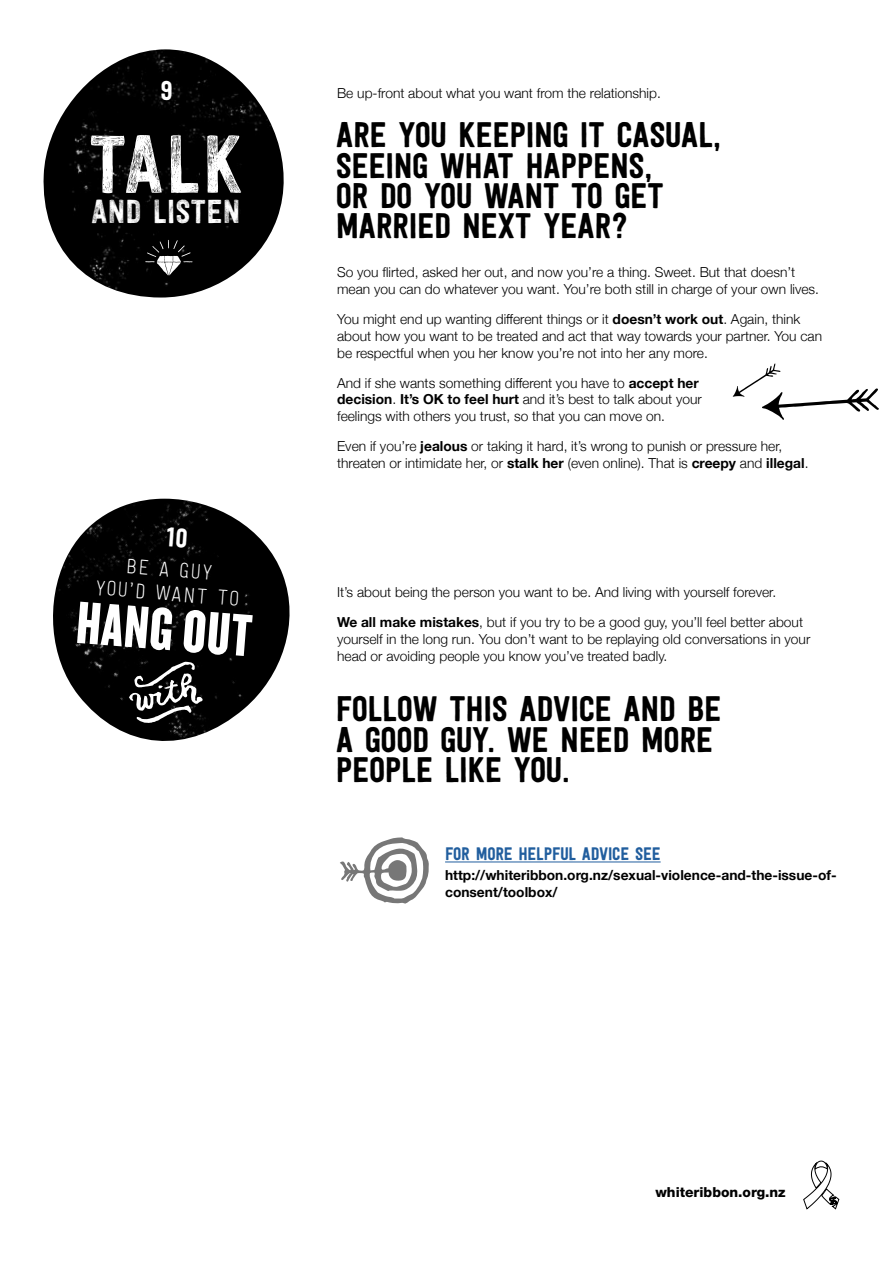
<style>
.page{position:relative;width:893px;height:1263px;background:#fff}
.page>*{position:absolute;margin:0;border:0;box-sizing:border-box;transform-origin:0 0}
.t1{font:81px "Festivo LC Wood";color:#fff}
.t2{font:62.1px "Knockout 68 Full Featherwt";color:#fff}
.t3{font:35.25px/30.3px "Festivo LC Basic";letter-spacing:-.015em;color:#000}
.t4{font:33px "Festivo LC Wood";color:#fff}
.t5{font:27px "Festivo LC Basic";color:#fff}
.t6{font:25.05px/23.5px "Festivo LC Mini";color:#fff;text-align:center}
.t7{font:18px "Festivo LC Basic";letter-spacing:-.015em;color:#215e9e}
.t8{font:300 13.8px/16.8px "Helvetica Neue";color:#000}
.t9{font:700 13.8px/16.8px "Helvetica Neue";color:#000}
.t10{font:800 13.8px "Helvetica Neue";color:#000}
.s1{font-weight:700}
</style>
<div class="page">
<img style="left:43px;top:49px;width:241px;height:249px">
<svg style="left:145px;top:240px;width:47px;height:36px;background:#353535"></svg>
<img style="left:53px;top:499px;width:237px;height:242px">
<hr style="left:445px;top:861px;width:216px;height:1px;background:#215e9e">
<svg style="left:340px;top:837px;width:89px;height:67px"></svg>
<svg style="left:733px;top:364px;width:146px;height:56px"></svg>
<svg style="left:803px;top:1160px;width:36px;height:50px"></svg>
<svg style="left:166px;top:527px;width:21px;height:21px"></svg>
<div style="left:127px;top:657px;width:78px;height:70px;background:#000"></div>
<h3 class="t5" style="left:161px;top:75px;width:14px">9</h3>
<h1 class="t1" style="left:88px;top:115px;width:156px">TALK</h1>
<h3 class="t4" style="left:91px;top:192px;width:151px">AND LISTEN</h3>
<h3 class="t6" style="left:98px;top:553px;width:145px;rotate:4deg">BE A GUY<br>YOU’D WANT TO</h3>
<h2 class="t2" style="left:79px;top:585px;width:177px;rotate:4deg">HANG OUT</h2>
<p class="t8" style="left:337px;top:84px;width:325px">Be up-front about what you want from the relationship.</p>
<h3 class="t3" style="left:336px;top:119px;width:387px">ARE YOU KEEPING IT CASUAL,<br>SEEING WHAT HAPPENS,<br>OR DO YOU WANT TO GET<br>MARRIED NEXT YEAR?</h3>
<p class="t8" style="left:337px;top:263px;width:483px">So you flirted, asked her out, and now you’re a thing. Sweet. But that doesn’t mean you can do whatever you want. You’re both still in charge of your own lives.</p>
<p class="t8" style="left:337px;top:310px;width:486px">You might end up wanting different things or it <span class="s1">doesn’t work out</span>. Again, think about how you want to be treated and act that way towards your partner. You can be respectful when you her know you’re not into her any more.</p>
<p class="t8" style="left:337px;top:373px;width:366px">And if she wants something different you have to <span class="s1">accept her decision</span>. <span class="s1">It’s OK to feel hurt</span> and it’s best to talk about your feelings with others you trust, so that you can move on.</p>
<p class="t8" style="left:337px;top:437px;width:473px">Even if you’re <span class="s1">jealous</span> or taking it hard, it’s wrong to punish or pressure her, threaten or intimidate her, or <span class="s1">stalk her</span> (even online). That is <span class="s1">creepy</span> and <span class="s1">illegal</span>.</p>
<p class="t8" style="left:337px;top:576px;width:467px;line-height:29.8px">It’s about being the person you want to be. And living with yourself forever.<br><span class="s1">We all make mistakes</span>, but if you try to be a good guy, you’ll feel better about</p>
<p class="t8" style="left:337px;top:629px;width:475px">yourself in the long run. You don’t want to be replaying old conversations in your head or avoiding people you know you’ve treated badly.</p>
<h3 class="t3" style="left:336px;top:693px;width:387px">FOLLOW THIS ADVICE AND BE<br>A GOOD GUY. WE NEED MORE<br>PEOPLE LIKE YOU.</h3>
<h3 class="t7" style="left:445px;top:843px;width:217px">FOR MORE HELPFUL ADVICE SEE</h3>
<p class="t9" style="left:445px;top:867px;width:393px">http://whiteribbon.org.nz/sexual-violence-and-the-issue-of&shy;consent/toolbox/</p>
<p class="t10" style="left:655px;top:1184px;width:132px">whiteribbon.org.nz</p>
</div>
